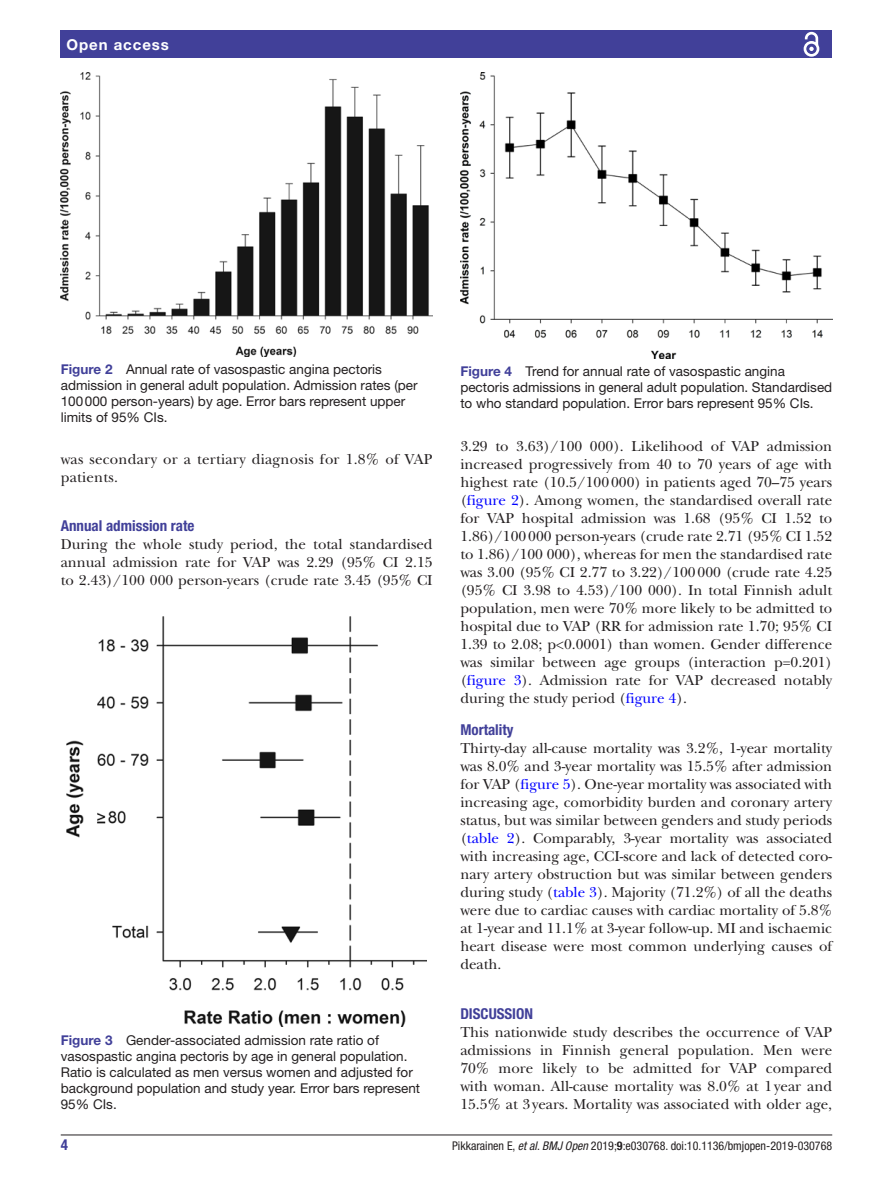
<style>
.page{position:relative;width:893px;height:1191px;background:#fff}
.page>*{position:absolute;margin:0;border:0;box-sizing:border-box;transform-origin:0 0}
.t1{font:15px/18px "New Baskerville";color:#231f20;text-align:justify}
.t2{font:700 condensed 15px "Helvetica Neue LT Std";color:#414099}
.t3{font:700 15px "Helvetica Neue LT Std";letter-spacing:.065em;color:#fff}
.t4{font:13.5px/16.2px "Helvetica Neue LT Std";color:#231f20}
.t5{font:condensed 12px "Helvetica Neue LT Std";color:#231f20}
.s1{font-weight:700;color:#414099}
.s2{color:#00f}
.s3{font-style:italic}
.s4{font-weight:700}
</style>
<div class="page">
<hr style="left:61px;top:1134px;width:771px;height:1px;background:#231f20">
<div style="left:61px;top:31px;width:771px;height:27px;background:#414099"></div>
<svg style="left:803px;top:31px;width:17px;height:26px"></svg>
<img style="left:61px;top:73px;width:372px;height:283px">
<img style="left:67px;top:616px;width:359px;height:410px">
<img style="left:460px;top:73px;width:372px;height:285px">
<p class="t3" style="left:66px;top:35px;width:104px">Open access</p>
<p class="t4" style="left:61px;top:361px;width:358px"><span class="s1">Figure 2</span> Annual rate of vasospastic angina pectoris admission in general adult population. Admission rates (per 100000 person-years) by age. Error bars represent upper limits of 95% CIs.</p>
<p class="t1" style="left:61px;top:450px;width:373px">was secondary or a tertiary diagnosis for 1.8% of VAP patients.</p>
<p class="t2" style="left:61px;top:517px;width:135px">Annual admission rate</p>
<p class="t1" style="left:61px;top:535px;width:373px">During the whole study period, the total standardised annual admission rate for VAP was 2.29 (95% CI 2.15 to 2.43)/100 000 person-years (crude rate 3.45 (95% CI</p>
<p class="t4" style="left:61px;top:1031px;width:361px"><span class="s1">Figure 3</span> Gender-associated admission rate ratio of vasospastic angina pectoris by age in general population.<br>Ratio is calculated as men versus women and adjusted for background population and study year. Error bars represent 95% CIs.</p>
<p class="t4" style="left:460px;top:363px;width:373px"><span class="s1">Figure 4</span> Trend for annual rate of vasospastic angina pectoris admissions in general adult population. Standardised to who standard population. Error bars represent 95% CIs.</p>
<p class="t1" style="left:460px;top:437px;width:373px">3.29 to 3.63)/100 000). Likelihood of VAP admission increased progressively from 40 to 70 years of age with highest rate (10.5/100000) in patients aged 70–75 years (<span class="s2">figure 2</span>). Among women, the standardised overall rate for VAP hospital admission was 1.68 (95% CI 1.52 to 1.86)/100000 person-years (crude rate 2.71 (95% CI 1.52 to 1.86)/100 000), whereas for men the standardised rate was 3.00 (95% CI 2.77 to 3.22)/100000 (crude rate 4.25 (95% CI 3.98 to 4.53)/100 000). In total Finnish adult population, men were 70% more likely to be admitted to hospital due to VAP (RR for admission rate 1.70; 95% CI 1.39 to 2.08; p&lt;0.0001) than women. Gender difference was similar between age groups (interaction p=0.201) (<span class="s2">figure 3</span>). Admission rate for VAP decreased notably during the study period (<span class="s2">figure 4</span>).</p>
<p class="t2" style="left:460px;top:720px;width:55px">Mortality</p>
<p class="t1" style="left:460px;top:739px;width:373px">Thirty-day all-cause mortality was 3.2%, 1-year mortality was 8.0% and 3-year mortality was 15.5% after admission for VAP (<span class="s2">figure 5</span>). One-year mortality was associated with increasing age, comorbidity burden and coronary artery status, but was similar between genders and study periods (<span class="s2">table 2</span>). Comparably, 3-year mortality was associated with increasing age, CCI-score and lack of detected coro&shy;nary artery obstruction but was similar between genders during study (<span class="s2">table 3</span>). Majority (71.2%) of all the deaths were due to cardiac causes with cardiac mortality of 5.8% at 1-year and 11.1% at 3-year follow-up. MI and ischaemic heart disease were most common underlying causes of death.</p>
<p class="t2" style="left:460px;top:1005px;width:8px">Disc</p>
<p class="t2" style="left:489px;top:1005px;width:16px">ussio</p>
<p class="t2" style="left:524px;top:1005px;width:10px">n</p>
<p class="t1" style="left:460px;top:1023px;width:373px">This nationwide study describes the occurrence of VAP admissions in Finnish general population. Men were 70% more likely to be admitted for VAP compared with woman. All-cause mortality was 8.0% at 1year and 15.5% at 3years. Mortality was associated with older age,</p>
<p class="t2" style="left:61px;top:1135px;width:9px">4</p>
<p class="t5" style="left:452px;top:1138px;width:382px">Pikkarainen E, <span class="s3">et al</span>. <span class="s3">BMJ Open</span> 2019;<span class="s4">9</span>:e030768. doi:10.1136/bmjopen-2019-030768</p>
</div>
